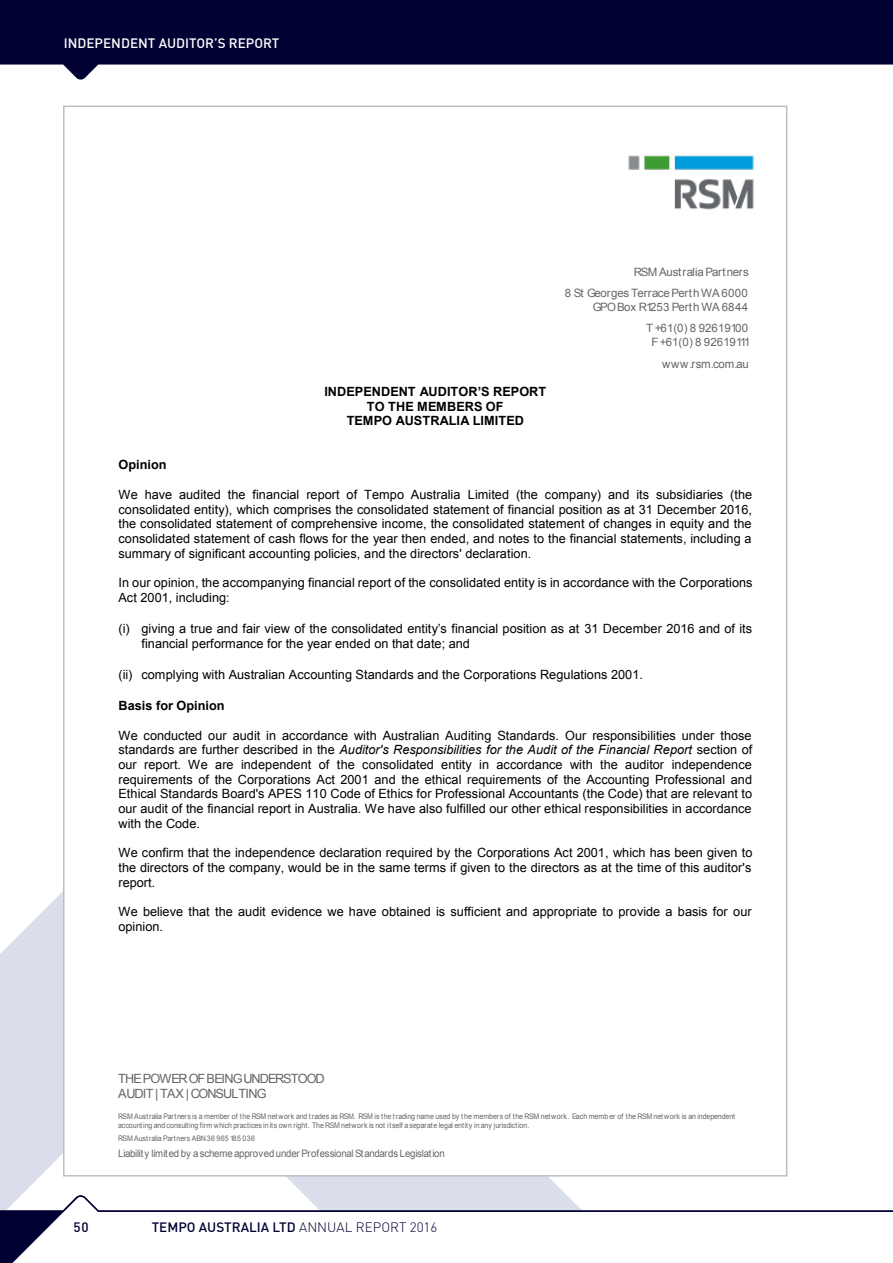
<style>
.page{position:relative;width:893px;height:1263px;background:#fff}
.page>*{position:absolute;margin:0;border:0;box-sizing:border-box;transform-origin:0 0}
.t1{font:500 13.5px "DIN";color:#003}
.t2{font:500 13.5px "DIN";color:#fff}
.t3{font:12.75px/14.7px "Arial";color:#000;text-align:justify}
.t4{font:700 12.75px/14.7px "Arial";color:#000;text-align:center}
.t5{font:12.75px/15.1px "Arial";letter-spacing:-.07em;color:#63666a}
.t6{font:11.55px/21.3px "Arial";letter-spacing:-.01em;color:#63666a;text-align:right}
.t7{font:10.2px "Arial";letter-spacing:-.03em;color:#63666a;scale:.94 1}
.t8{font:7.65px/9.1px "Arial";letter-spacing:-.005em;color:#63666a;scale:.92 1}
.s1{font-size:12.15px}
.s2{font-style:italic}
.s3{font-weight:300}
</style>
<div class="page">
<svg style="left:0;top:891px;width:760px;height:302px;fill:#dadeeb"></svg>
<svg style="left:0;top:0;width:892px;height:80px;fill:#003"></svg>
<svg style="left:0;top:1193px;width:893px;height:70px"></svg>
<div style="left:64px;top:106px;width:723px;height:1070px;background:#fff"></div>
<img style="left:628px;top:155px;width:126px;height:55px">
<p class="t2" style="left:64px;top:35px;width:217px">INDEPENDENT AUDITOR’S REPORT</p>
<p class="t4" style="left:324px;top:384px;width:223px">INDEPENDENT AUDITOR’S REPORT<br>TO THE MEMBERS OF<br>TEMPO AUSTRALIA LIMITED</p>
<p class="t6" style="left:565px;top:261px;width:186px">RSM Australia Partners<br>8 St Georges Terrace Perth WA 6000</p>
<p class="t6" style="left:593px;top:297px;width:157px">GPO Box R1253 Perth WA 6844<br>T +61(0) 8 92619100</p>
<p class="t6" style="left:652px;top:332px;width:101px">F +61(0) 8 92619111 www.rsm.com.au</p>
<p class="t4" style="left:119px;top:458px;width:50px">Opinion</p>
<p class="t3" style="left:119px;top:487px;width:635px">We have audited the financial report of Tempo Australia Limited (the company) and its subsidiaries (the consolidated entity), which comprises the consolidated statement of financial position as at 31 December 2016, the consolidated statement of comprehensive income, the consolidated statement of changes in equity and the consolidated statement of cash flows for the year then ended, and notes to the financial statements, including a summary of significant accounting policies, and the directors' declaration.</p>
<p class="t3" style="left:119px;top:575px;width:636px">In our opinion, the accompanying financial report of the consolidated entity is in accordance with the Corporations<br>Act 2001, including<span class="s1">:</span></p>
<p class="t3" style="left:142px;top:621px;width:612px;text-indent:-23px">(i) giving a true and fair view of the consolidated entity’s financial position as at 31 December 2016 and of its financial performance for the year ended on that date; and</p>
<p class="t3" style="left:119px;top:667px;width:526px">(ii) complying with Australian Accounting Standards and the Corporations Regulations 2001.</p>
<p class="t4" style="left:119px;top:699px;width:108px">Basis for Opinion</p>
<p class="t3" style="left:119px;top:728px;width:635px">We conducted our audit in accordance with Australian Auditing Standards. Our responsibilities under those standards are further described in the <span class="s2">Auditor's Responsibilities for the Audit of the Financial Report</span> section of our report. We are independent of the consolidated entity in accordance with the auditor independence requirements of the Corporations Act 2001 and the ethical requirements of the Accounting Professional and Ethical Standards Board's APES 110 Code of Ethics for Professional Accountants (the Code) that are relevant to our audit of the financial report in Australia. We have also fulfilled our other ethical responsibilities in accordance with the Code.</p>
<p class="t3" style="left:119px;top:846px;width:635px">We confirm that the independence declaration required by the Corporations Act 2001, which has been given to the directors of the company, would be in the same terms if given to the directors as at the time of this auditor's report.</p>
<p class="t3" style="left:119px;top:904px;width:635px">We believe that the audit evidence we have obtained is sufficient and appropriate to provide a basis for our opinion.</p>
<p class="t5" style="left:118px;top:1071px;width:208px">THE POWER OF BEING UNDERSTOOD<br>AUDIT | TAX | CONSULTING</p>
<p class="t8" style="left:118px;top:1111px;width:672px">RSM Australia Partners is a member of the RSM network and trades as RSM. RSM is the trading name used by the members of the RSM network. Each memb er of the RSM network is an independent accounting and consulting firm which practices in its own right. The RSM network is not itself a separate legal entity in any jurisdiction.</p>
<p class="t8" style="left:118px;top:1134px;width:150px">RSM Australia Partners ABN 36 965 185 036</p>
<p class="t7" style="left:118px;top:1146px;width:349px">Liability limited by a scheme approved under Professional Standards Legislation</p>
<p class="t1" style="left:73px;top:1218px;width:17px">50</p>
<p class="t1" style="left:152px;top:1218px;width:287px">TEMPO AUSTRALIA LTD <span class="s3">ANNUAL REPORT 2016</span></p>
</div>
